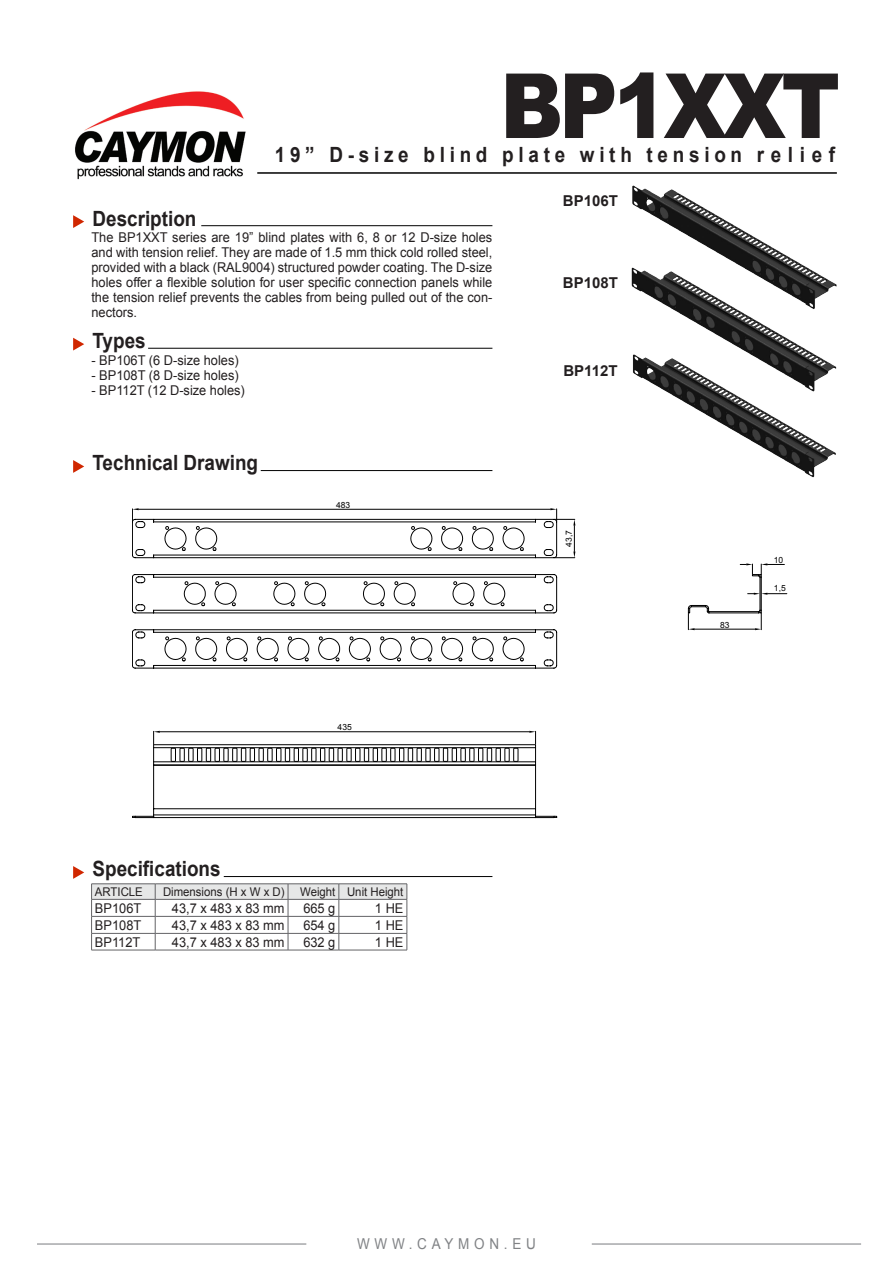
<style>
.page{position:relative;width:893px;height:1263px;background:#fff}
.page>*{position:absolute;margin:0;border:0;box-sizing:border-box;transform-origin:0 0}
.t1{font:900 90px "Arial";letter-spacing:-.05em;color:#231f20;scale:.9 1}
.t2{font:700 21px "Arial";color:#231f20;scale:.9 1}
.t3{font:700 21px "Arial";letter-spacing:.25em;color:#231f20;scale:.9 1}
.t4{font:700 15px "Arial";color:#231f20}
.t5{font:15px "Arial";letter-spacing:.35em;color:#808285;scale:.9 1}
.t6{font:13.5px/15px "Arial";color:#231f20;text-align:justify;scale:.95 1}
.t7{font:12px "Arial";color:#231f20;scale:.95 1}
.t8{font:8.55px "Arial";letter-spacing:-.005em;color:#000}
</style>
<div class="page">
<hr style="left:257px;top:172px;width:580px;height:2px;background:#000">
<img style="left:75px;top:91px;width:171px;height:89px">
<hr style="left:201px;top:225px;width:291px;height:1px;background:#000">
<svg style="left:73px;top:215px;width:11px;height:13px"></svg>
<hr style="left:148px;top:348px;width:344px;height:1px;background:#000">
<svg style="left:73px;top:338px;width:11px;height:13px"></svg>
<hr style="left:224px;top:876px;width:268px;height:1px;background:#000">
<svg style="left:73px;top:866px;width:11px;height:13px"></svg>
<hr style="left:592px;top:1244px;width:269px;height:1px;background:#7a7c7f">
<hr style="left:37px;top:1244px;width:269px;height:1px;background:#7a7c7f">
<hr style="left:261px;top:470px;width:231px;height:1px;background:#000">
<svg style="left:73px;top:460px;width:11px;height:13px"></svg>
<hr style="left:91px;top:883px;width:64px;height:1px;background:#636366">
<hr style="left:155px;top:883px;width:133px;height:1px;background:#636366">
<hr style="left:288px;top:883px;width:51px;height:1px;background:#636366">
<hr style="left:339px;top:883px;width:68px;height:1px;background:#636366">
<svg style="left:91px;top:884px;width:317px;height:66px"></svg>
<hr style="left:91px;top:950px;width:64px;height:1px;background:#636366">
<hr style="left:155px;top:950px;width:133px;height:1px;background:#636366">
<hr style="left:288px;top:950px;width:51px;height:1px;background:#636366">
<hr style="left:339px;top:950px;width:68px;height:1px;background:#636366">
<svg style="left:132px;top:508px;width:443px;height:50px"></svg>
<svg style="left:132px;top:574px;width:624px;height:244px"></svg>
<svg style="left:132px;top:731px;width:423px;height:87px"></svg>
<svg style="left:688px;top:563px;width:99px;height:67px"></svg>
<img style="left:632px;top:185px;width:162px;height:75px">
<img style="left:631px;top:260px;width:206px;height:86px">
<img style="left:632px;top:346px;width:205px;height:132px">
<p class="t1" style="left:500px;top:41px;width:379px">BP1XXT</p>
<p class="t3" style="left:275px;top:140px;width:624px">19” D-size blind plate with tension relief</p>
<h2 class="t2" style="left:93px;top:203px;width:117px">Description</h2>
<p class="t6" style="left:91px;top:230px;width:424px">The BP1XXT series are 19” blind plates with 6, 8 or 12 D-size holes and with tension relief. They are made of 1.5 mm thick cold rolled steel, provided with a black (RAL9004) structured powder coating. The D-size holes offer a flexible solution for user specific connection panels while the tension relief prevents the cables from being pulled out of the con&shy;nectors.</p>
<p class="t6" style="left:91px;top:353px;width:157px">- BP106T (6 D-size holes)</p>
<p class="t6" style="left:91px;top:368px;width:157px">- BP108T (8 D-size holes)</p>
<p class="t6" style="left:91px;top:383px;width:163px">- BP112T (12 D-size holes)</p>
<h2 class="t2" style="left:93px;top:326px;width:61px">Types</h2>
<h2 class="t2" style="left:93px;top:448px;width:185px">Technical Drawing</h2>
<p class="t8" style="left:336px;top:499px;width:16px">483</p>
<p class="t2" style="left:93px;top:854px;width:144px">Specifications</p>
<p class="t8" style="left:338px;top:722px;width:16px">435</p>
<p class="t7" style="left:95px;top:883px;width:52px">ARTICLE</p>
<p class="t7" style="left:163px;top:883px;width:130px">Dimensions (H x W x D)</p>
<p class="t7" style="left:300px;top:883px;width:39px">Weight</p>
<p class="t7" style="left:347px;top:883px;width:61px">Unit Height</p>
<p class="t6" style="left:95px;top:900px;width:50px">BP106T</p>
<p class="t6" style="left:172px;top:900px;width:120px">43,7 x 483 x 83 mm</p>
<p class="t6" style="left:303px;top:900px;width:35px">665 g</p>
<p class="t6" style="left:375px;top:900px;width:32px">1 HE</p>
<p class="t6" style="left:95px;top:917px;width:50px">BP108T</p>
<p class="t6" style="left:172px;top:917px;width:120px">43,7 x 483 x 83 mm</p>
<p class="t6" style="left:303px;top:917px;width:35px">654 g</p>
<p class="t6" style="left:375px;top:917px;width:32px">1 HE</p>
<p class="t6" style="left:95px;top:934px;width:49px">BP112T</p>
<p class="t6" style="left:172px;top:934px;width:120px">43,7 x 483 x 83 mm</p>
<p class="t6" style="left:303px;top:934px;width:35px">632 g</p>
<p class="t6" style="left:375px;top:934px;width:32px">1 HE</p>
<p class="t4" style="left:563px;top:191px;width:57px">BP106T</p>
<p class="t4" style="left:563px;top:272px;width:57px">BP108T</p>
<p class="t4" style="left:563px;top:360px;width:56px">BP112T</p>
<p class="t8" style="left:563px;top:547px;width:18px;rotate:-90deg">43,7</p>
<p class="t8" style="left:720px;top:619px;width:11px">83</p>
<p class="t8" style="left:774px;top:554px;width:11px">10</p>
<p class="t8" style="left:774px;top:582px;width:13px">1,5</p>
<p class="t5" style="left:357px;top:1234px;width:200px">WWW.CAYMON.EU</p>
</div>
